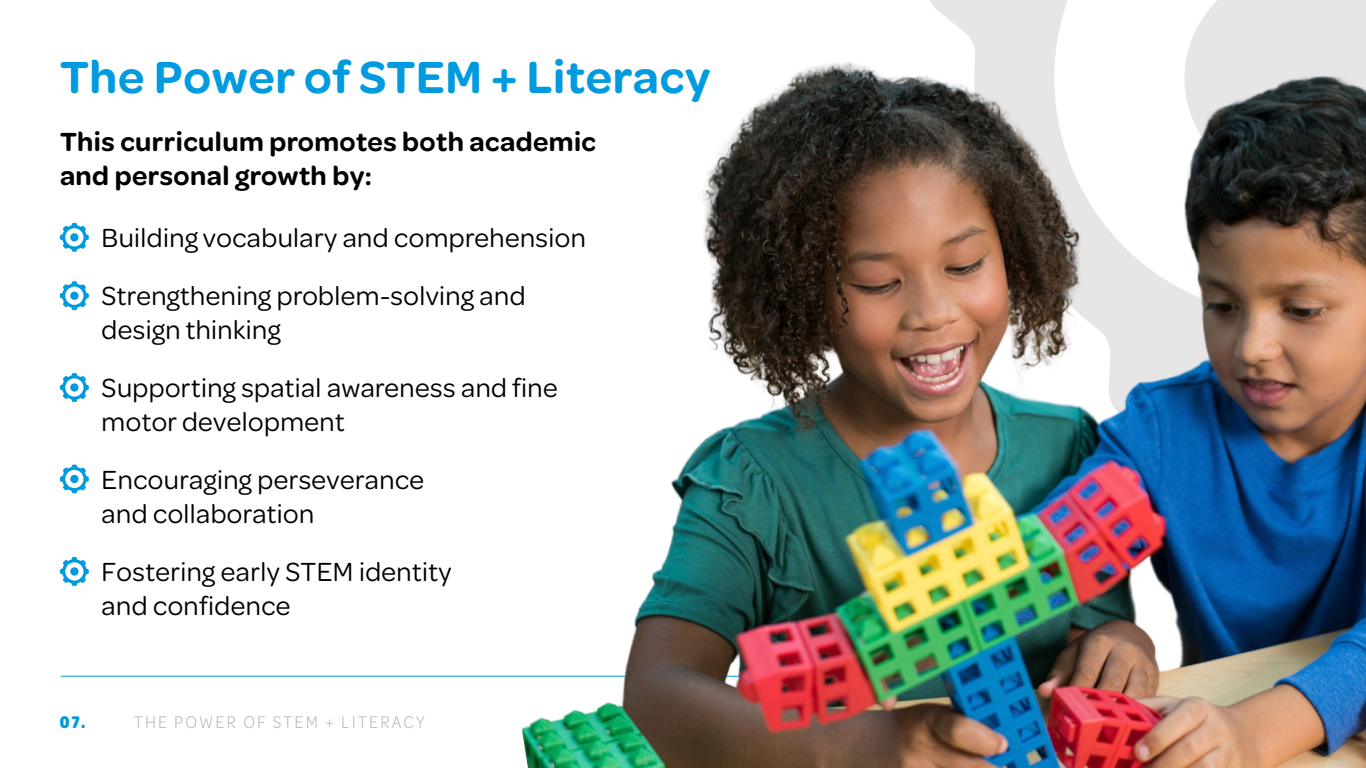
<style>
.page{position:relative;width:1366px;height:768px;background:#fff}
.page>*{position:absolute;margin:0;border:0;box-sizing:border-box;transform-origin:0 0}
.t1{font:600 48px "Omnes";letter-spacing:.015em;color:#009bde}
.t2{font:28px/58px "Omnes";letter-spacing:.015em;color:#000}
.t3{font:600 28px/33.6px "Omnes";letter-spacing:.015em;color:#000}
.t4{font:300 18px "Omnes Cond";letter-spacing:.125em;color:#b3b3b3}
.t5{font:700 18px "Omnes Cond";color:#009bde}
</style>
<div class="page">
<svg style="left:930px;top:0;width:138px;height:59px;fill:#e6e6e6"></svg>
<svg style="left:1186px;top:0;width:180px;height:59px;background:#e7e7e7"></svg>
<hr style="left:61px;top:676px;width:1245px;height:1px;background:#009bde">
<svg style="left:60px;top:465px;width:29px;height:28px"></svg>
<div style="left:70px;top:475px;width:9px;height:8px;background:#009ade;border-radius:50%"></div>
<svg style="left:60px;top:557px;width:29px;height:29px"></svg>
<div style="left:70px;top:567px;width:9px;height:9px;background:#009ade;border-radius:50%"></div>
<svg style="left:60px;top:373px;width:29px;height:29px"></svg>
<svg style="left:70px;top:383px;width:9px;height:9px"></svg>
<svg style="left:60px;top:281px;width:29px;height:29px"></svg>
<div style="left:70px;top:292px;width:9px;height:8px;background:#009ade;border-radius:50%"></div>
<svg style="left:60px;top:223px;width:29px;height:29px"></svg>
<div style="left:70px;top:233px;width:9px;height:8px;background:#009ade;border-radius:50%"></div>
<img style="left:522px;top:59px;width:844px;height:709px">
<h1 class="t1" style="left:60px;top:44px;width:652px">The Power of STEM + Literacy</h1>
<p class="t3" style="left:60px;top:123px;width:537px">This curriculum promotes both academic and personal growth by:</p>
<p class="t2" style="left:102px;top:207px;width:486px">Building vocabulary and comprehension<br>Strengthening problem-solving and</p>
<p class="t2" style="left:102px;top:299px;width:458px">design thinking<br>Supporting spatial awareness and fine</p>
<p class="t2" style="left:102px;top:391px;width:324px">motor development<br>Encouraging perseverance</p>
<p class="t2" style="left:102px;top:483px;width:351px">and collaboration<br>Fostering early STEM identity</p>
<p class="t2" style="left:102px;top:575px;width:190px">and confidence</p>
<p class="t5" style="left:60px;top:710px;width:27px">07.</p>
<p class="t4" style="left:134px;top:711px;width:292px">THE POWER OF STEM + LITERACY</p>
</div>
